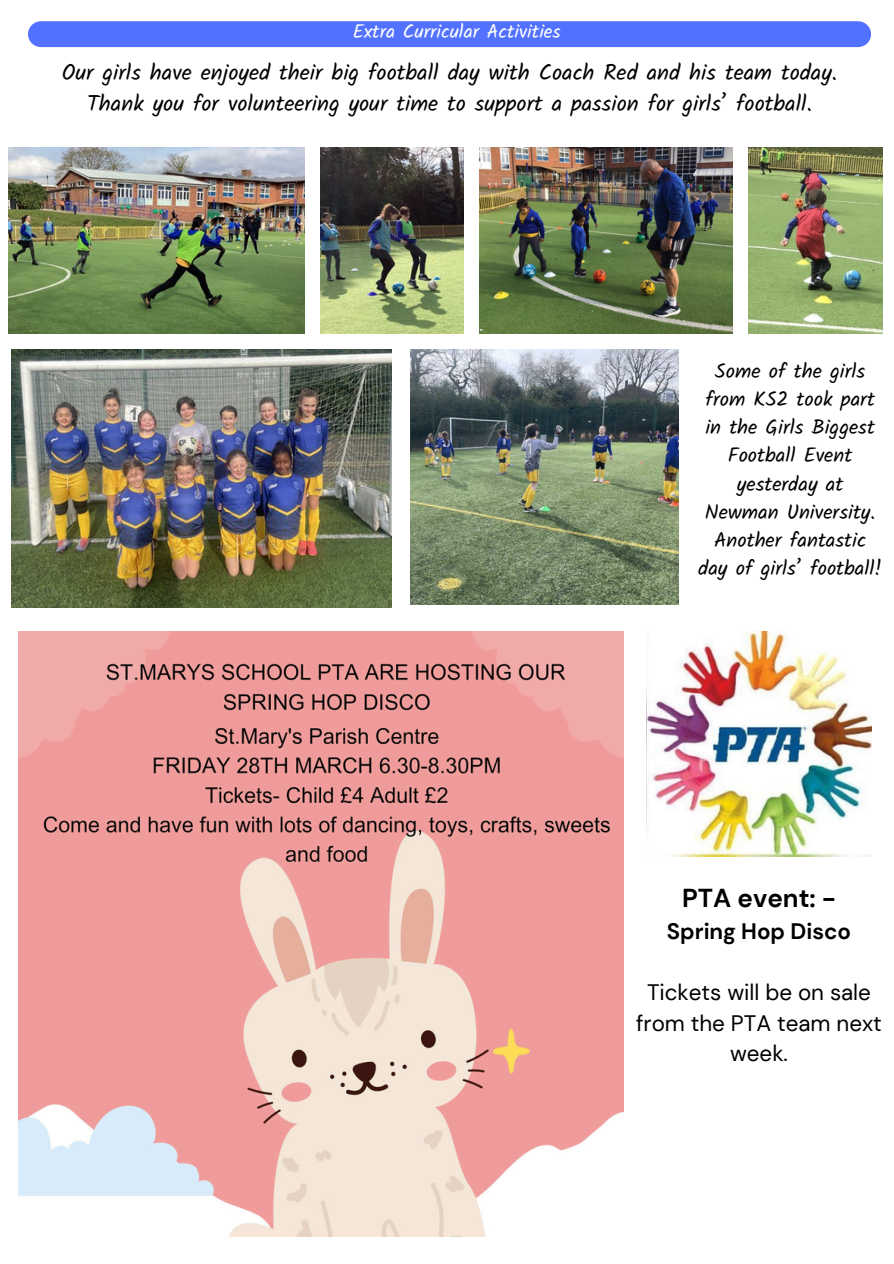
<style>
.page{position:relative;width:894px;height:1264px;background:#fff}
.page>*{position:absolute;margin:0;border:0;box-sizing:border-box;transform-origin:0 0}
.t1{font:700 25.95px "DM Sans";color:#000}
.t2{font:22.35px/30.8px "Kalam";color:#000;text-align:center}
.t3{font:22.35px/30.6px "DM Sans";color:#000;text-align:center}
.t4{font:700 22.35px "DM Sans";color:#000}
.t5{font:20.4px/28px "Kalam";color:#000;text-align:center}
.t6{font:19.2px "Kalam";color:#fff}
</style>
<div class="page">
<div style="left:41px;top:21px;width:816px;height:26px;background:#5271ff"></div>
<img style="left:18px;top:631px;width:605px;height:605px">
<img style="left:646px;top:631px;width:225px;height:225px">
<img style="left:8px;top:148px;width:296px;height:186px">
<img style="left:321px;top:148px;width:142px;height:186px">
<img style="left:480px;top:148px;width:251px;height:186px">
<img style="left:748px;top:148px;width:134px;height:186px">
<img style="left:11px;top:350px;width:381px;height:257px">
<img style="left:410px;top:350px;width:268px;height:254px">
<p class="t6" style="left:352px;top:20px;width:209px">Extra Curricular Activities</p>
<p class="t2" style="left:62px;top:57px;width:776px">Our girls have enjoyed their big football day with Coach Red and his team today.<br>Thank you for volunteering your time to support a passion for girls’ football.</p>
<p class="t5" style="left:698px;top:357px;width:185px">Some of the girls from KS2 took part in the Girls Biggest<br>Football Event yesterday at<br>Newman University.<br>Another fantastic day of girls’ football!</p>
<p class="t1" style="left:682px;top:880px;width:155px">PTA event: -</p>
<p class="t4" style="left:666px;top:916px;width:186px">Spring Hop Disco</p>
<h2 class="t3" style="left:636px;top:977px;width:247px">Tickets will be on sale from the PTA team next week.</h2>
</div>
